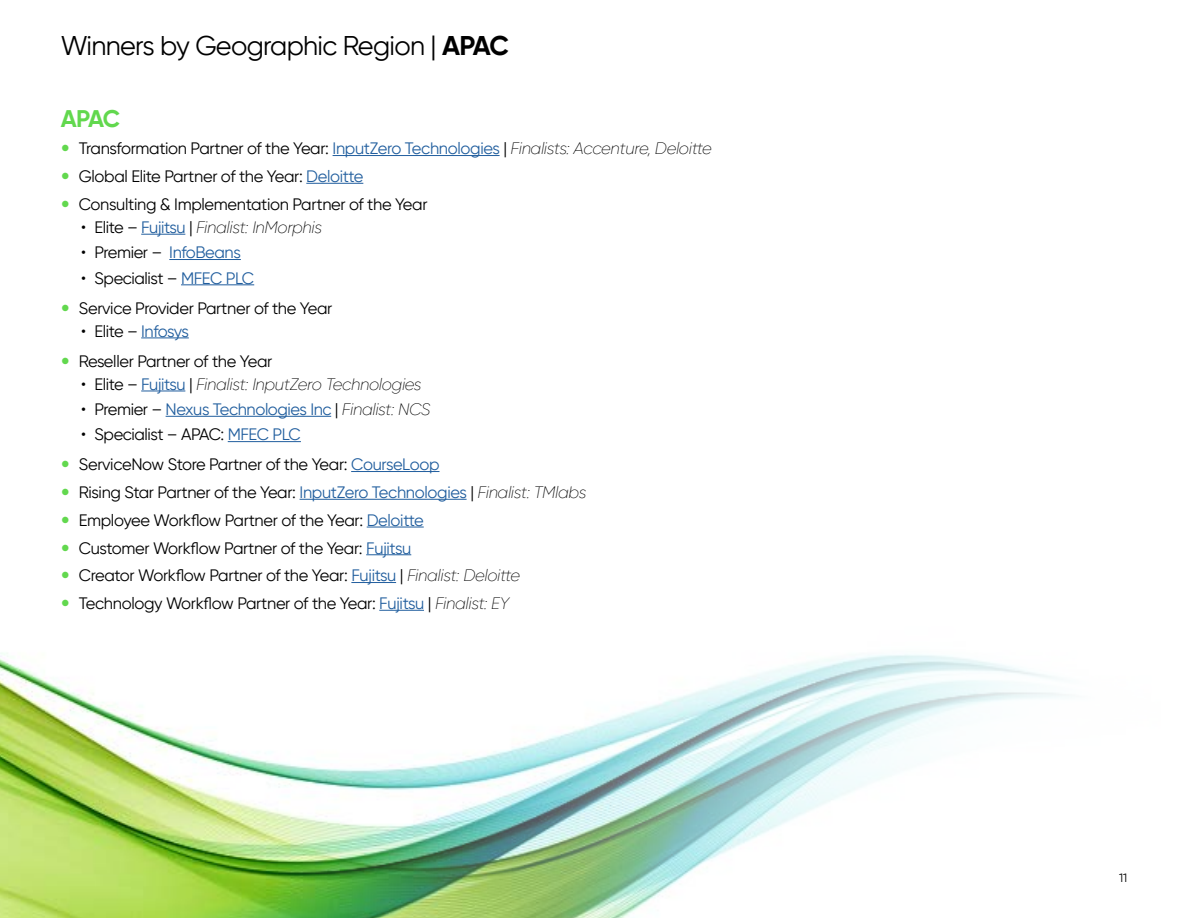
<style>
.page{position:relative;width:1188px;height:918px;background:#fff}
.page>*{position:absolute;margin:0;border:0;box-sizing:border-box;transform-origin:0 0}
.Section_head{font:27px "Gilroy";letter-spacing:-.025em;color:#000}
.B_Head{font:700 24px "Gilroy";color:#62d84e}
.t1{font:16.5px "Gilroy";letter-spacing:-.02em;color:#000}
.t2{font:italic 200 16.5px "Gilroy";letter-spacing:-.025em;color:#000}
.t3{font:16.5px "Gilroy";letter-spacing:-.025em;color:#215e9e}
.t4{font:12px "Gilroy";color:#000}
.s1{font-weight:700}
.s2{color:#215e9e}
.s3{font-weight:200;font-style:italic}
.s4{font-weight:400;font-style:normal}
.s5{font-weight:400;font-style:normal;color:#215e9e}
.s6{color:#000}
.s7{font-weight:200;font-style:italic;color:#000}
</style>
<div class="page">
<img style="left:0;top:582px;width:1066px;height:336px">
<hr style="left:333px;top:155px;width:167px;height:1px;background:#215e9e">
<hr style="left:306px;top:183px;width:57px;height:1px;background:#215e9e">
<hr style="left:141px;top:234px;width:44px;height:1px;background:#215e9e">
<hr style="left:169px;top:259px;width:72px;height:1px;background:#215e9e">
<hr style="left:181px;top:284px;width:73px;height:1px;background:#215e9e">
<hr style="left:141px;top:337px;width:48px;height:1px;background:#215e9e">
<hr style="left:141px;top:391px;width:44px;height:1px;background:#215e9e">
<hr style="left:166px;top:416px;width:165px;height:1px;background:#215e9e">
<hr style="left:228px;top:441px;width:73px;height:1px;background:#215e9e">
<hr style="left:351px;top:471px;width:89px;height:1px;background:#215e9e">
<hr style="left:300px;top:499px;width:167px;height:1px;background:#215e9e">
<hr style="left:367px;top:527px;width:57px;height:1px;background:#215e9e">
<hr style="left:366px;top:554px;width:45px;height:1px;background:#215e9e">
<hr style="left:351px;top:582px;width:45px;height:1px;background:#215e9e">
<hr style="left:379px;top:610px;width:45px;height:1px;background:#215e9e">
<svg style="left:62px;top:600px;width:7px;height:6px"></svg>
<p class="Section_head" style="left:61px;top:30px;width:450px">Winners by Geographic Region | <span class="s1">APAC</span></p>
<p class="B_Head" style="left:61px;top:103px;width:61px">APAC</p>
<p class="t1" style="left:79px;top:138px;width:635px">Transformation Partner of the Year: <span class="s2">InputZero Technologies</span> | <span class="s3">Finalists: Accenture, Deloitte</span></p>
<p class="t1" style="left:79px;top:166px;width:286px">Global Elite Partner of the Year: <span class="s2">Deloitte</span></p>
<p class="t1" style="left:79px;top:194px;width:350px">Consulting &amp; Implementation Partner of the Year</p>
<p class="t2" style="left:81px;top:217px;width:243px"><span class="s4">• Elite –</span> <span class="s5">Fujitsu</span> <span class="s4">|</span> Finalist: InMorphis</p>
<p class="t1" style="left:81px;top:242px;width:161px">• Premier – <span class="s2">InfoBeans</span></p>
<p class="t1" style="left:81px;top:268px;width:175px">• Specialist – <span class="s2">MFEC PLC</span></p>
<p class="t1" style="left:79px;top:298px;width:255px">Service Provider Partner of the Year</p>
<p class="t1" style="left:81px;top:321px;width:109px">• Elite – <span class="s2">Infosys</span></p>
<p class="t1" style="left:79px;top:351px;width:195px">Reseller Partner of the Year</p>
<p class="t2" style="left:81px;top:374px;width:342px"><span class="s4">• Elite –</span> <span class="s5">Fujitsu</span> <span class="s4">|</span> Finalist: InputZero Technologies</p>
<p class="t3" style="left:81px;top:399px;width:351px"><span class="s6">• Premier –</span> Nexus Technologies Inc <span class="s6">|</span> <span class="s7">Finalist: NCS</span></p>
<p class="t1" style="left:81px;top:425px;width:221px">• Specialist – APAC: <span class="s2">MFEC PLC</span></p>
<p class="t1" style="left:79px;top:454px;width:362px">ServiceNow Store Partner of the Year: <span class="s2">CourseLoop</span></p>
<p class="t1" style="left:79px;top:482px;width:509px">Rising Star Partner of the Year: <span class="s2">InputZero Technologies</span> | <span class="s3">Finalist: TMlabs</span></p>
<p class="t1" style="left:79px;top:510px;width:346px">Employee Workflow Partner of the Year: <span class="s2">Deloitte</span></p>
<p class="t1" style="left:79px;top:538px;width:334px">Customer Workflow Partner of the Year: <span class="s2">Fujitsu</span></p>
<p class="t1" style="left:79px;top:565px;width:443px">Creator Workflow Partner of the Year: <span class="s2">Fujitsu</span> | <span class="s3">Finalist: Deloitte</span></p>
<p class="t1" style="left:79px;top:593px;width:432px">Technology Workflow Partner of the Year: <span class="s2">Fujitsu</span> | <span class="s3">Finalist: EY</span></p>
<p class="t4" style="left:1119px;top:871px;width:9px">11</p>
</div>
